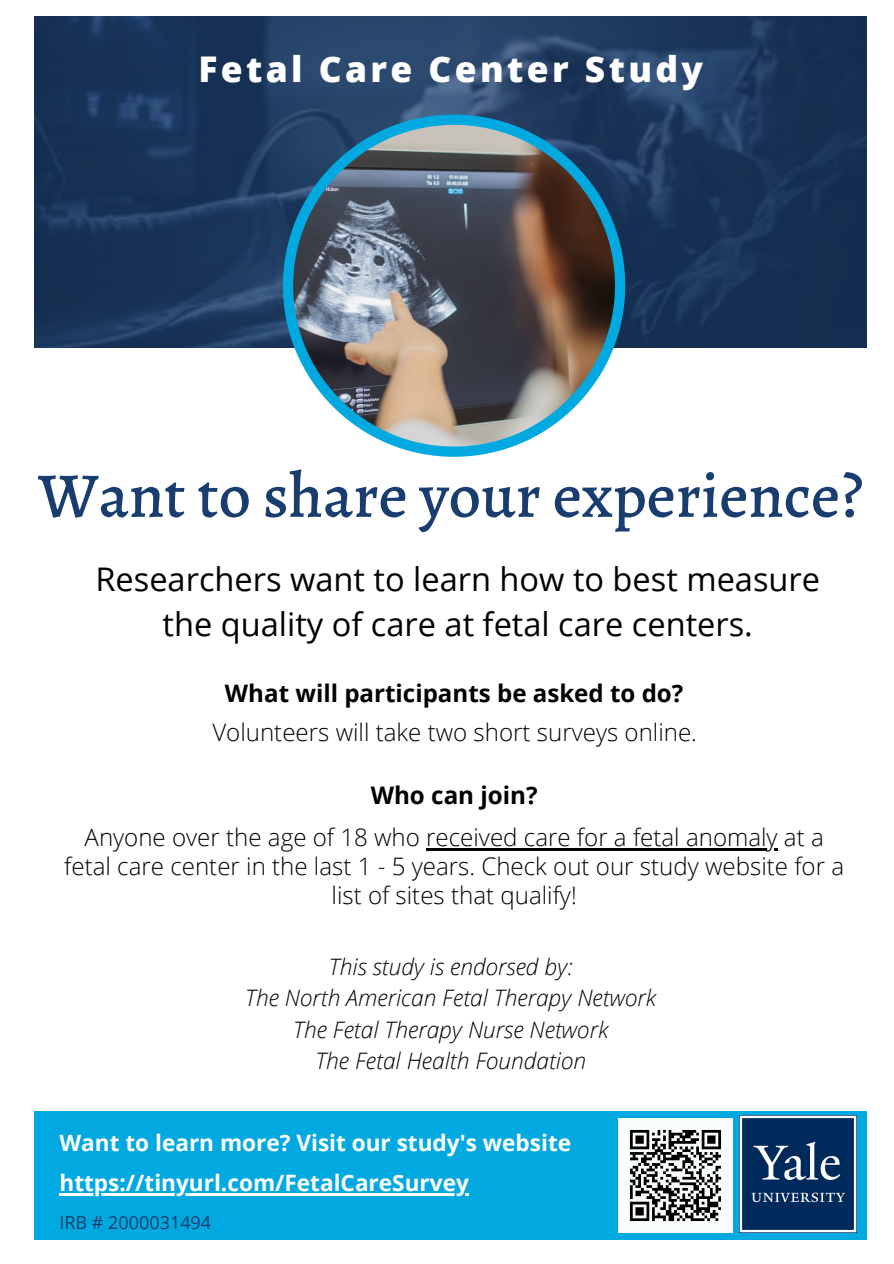
<style>
.page{position:relative;width:894px;height:1264px;background:#fff}
.page>*{position:absolute;margin:0;border:0;box-sizing:border-box;transform-origin:0 0}
.t1{font:500 63.9px "Alegreya";color:#183d6e}
.t2{font:800 35.4px "Open Sans";letter-spacing:.095em;color:#fff}
.t3{font:32.55px/45px "Open Sans";color:#000;text-align:center}
.t4{font:300 24.15px/29.2px "Open Sans";color:#000;text-align:center}
.t5{font:700 24.15px "Open Sans";color:#000}
.t6{font:italic 300 22.65px "Open Sans";color:#000}
.t7{font:700 22.65px "Open Sans";color:#fff}
.t8{font:18px "Open Sans";color:#183d6e}
</style>
<div class="page">
<img style="left:34px;top:17px;width:832px;height:331px">
<img style="left:283px;top:115px;width:342px;height:342px">
<div style="left:34px;top:1110px;width:832px;height:129px;background:#02a9e1"></div>
<img style="left:739px;top:1115px;width:117px;height:117px">
<img style="left:618px;top:1118px;width:113px;height:114px">
<hr style="left:426px;top:848px;width:351px;height:2px;background:#000">
<hr style="left:59px;top:1193px;width:409px;height:2px;background:#fff">
<p class="t2" style="left:198px;top:44px;width:506px">Fetal Care Center Study</p>
<p class="t1" style="left:38px;top:452px;width:826px">Want to share your experience?</p>
<p class="t3" style="left:95px;top:556px;width:726px">Researchers want to learn how to best measure the quality of care at fetal care centers.</p>
<p class="t5" style="left:225px;top:676px;width:460px">What will participants be asked to do?</p>
<p class="t4" style="left:212px;top:716px;width:486px">Volunteers will take two short surveys online.</p>
<p class="t5" style="left:370px;top:778px;width:168px">Who can join?</p>
<p class="t4" style="left:64px;top:821px;width:781px">Anyone over the age of 18 who received care for a fetal anomaly at a fetal care center in the last 1 - 5 years. Check out our study website for a list of sites that qualify!</p>
<p class="t6" style="left:329px;top:950px;width:245px">This study is endorsed by:</p>
<p class="t6" style="left:245px;top:982px;width:412px">The North American Fetal Therapy Network</p>
<p class="t6" style="left:293px;top:1013px;width:317px">The Fetal Therapy Nurse Network</p>
<p class="t6" style="left:315px;top:1045px;width:272px">The Fetal Health Foundation</p>
<p class="t7" style="left:59px;top:1126px;width:513px">Want to learn more? Visit our study's website</p>
<p class="t7" style="left:59px;top:1167px;width:411px">https://tinyurl.com/FetalCareSurvey</p>
<p class="t8" style="left:59px;top:1209px;width:153px">IRB # 2000031494</p>
</div>
